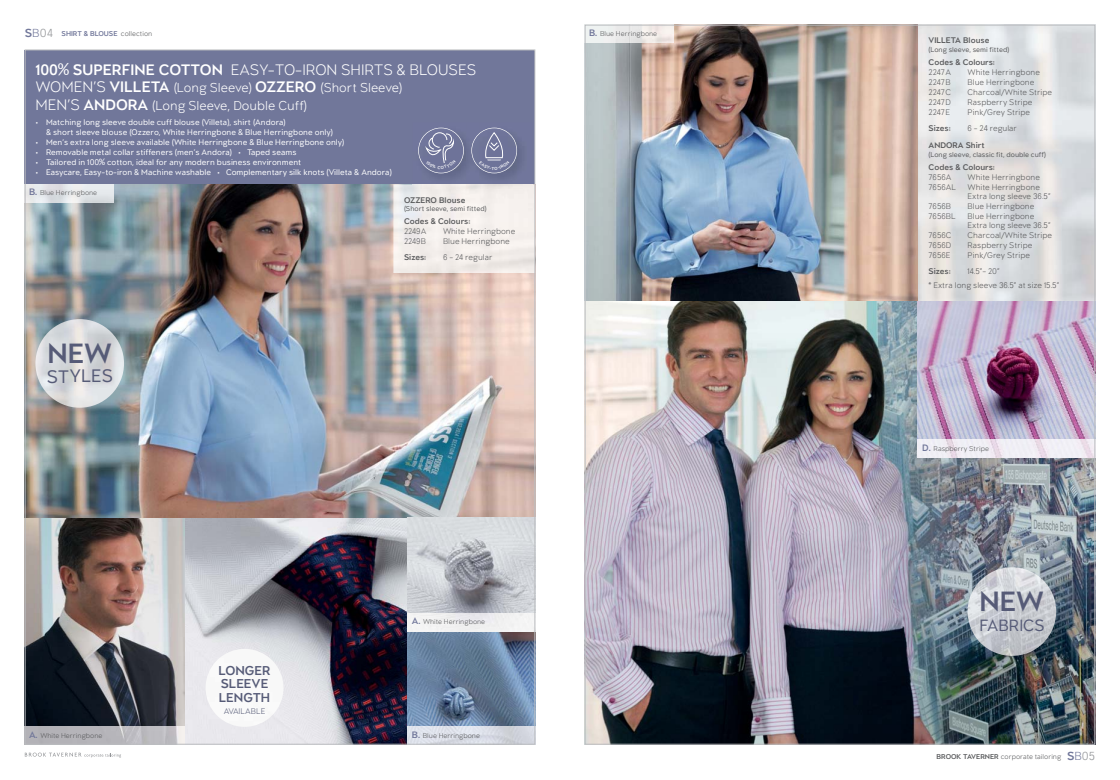
<style>
.page{position:relative;width:1120px;height:780px;background:#fff}
.page>*{position:absolute;margin:0;border:0;box-sizing:border-box;transform-origin:0 0}
.t1{font:500 29.88px "Littera Plain";color:#565b77}
.t2{font:19.38px "Littera Plain";color:#565b77}
.t3{font:17.5px "Littera Plain";color:#565b77}
.t4{font:300 16.25px "Littera Plain";color:#fff}
.t5{font:300 13.75px/17.5px "Littera Plain";color:#fff}
.t6{font:500 13.75px/13.8px "Littera Plain";color:#565b77}
.t7{font:300 8.75px/8.8px "Littera Plain";color:#58595b}
.t8{font:8.75px/10px "Littera Plain";color:#fff}
.t9{font:500 8.75px "Littera Plain";color:#58595b}
.t10{font:300 8.75px "Littera Plain";color:#565b77}
.t11{font:300 7.5px "Littera Plain";color:#58595b}
.t12{font:7.5px "Littera Plain";color:#58595b}
.t13{font:500 7.5px "Littera Plain";color:#71779a}
.s1{font-size:12.5px}
.s2{font-weight:300;font-size:12.5px}
.s3{font-weight:300;font-size:12.5px;color:#939598}
.s4{font-weight:300;color:#58595b}
.s5{font-weight:500}
.s6{font-family:"Lucida Grande";font-weight:400}
.s7{font-size:16.25px}
.s8{font-weight:500;font-size:16.25px}
.s9{font-family:"Lucida Grande"}
.s10{font-weight:500;font-size:10px;color:#71779a}
.s11{font-weight:500;font-size:12.5px;color:#71779a}
.s12{font-size:12.5px;color:#71779a}
.s13{font-size:12.5px;color:#939598}
</style>
<div class="page">
<svg style="left:25px;top:752px;width:96px;height:5px"></svg>
<img style="left:24px;top:24px;width:1071px;height:720px">
<svg style="left:426px;top:132px;width:30px;height:37px"></svg>
<svg style="left:479px;top:132px;width:30px;height:38px"></svg>
<p class="t13" style="left:25px;top:31px;width:129px"><span class="s1">S</span><span class="s2">B</span><span class="s3">04</span> SHIRT &amp; BLOUSE <span class="s4">collection</span></p>
<h3 class="t4" style="left:35px;top:64px;width:442px"><span class="s5">100</span><span class="s6">%</span> <span class="s5">SUPERFINE COTTON</span> EASY-TO-IRON SHIRTS &amp; BLOUSES</h3>
<h3 class="t5" style="left:35px;top:80px;width:368px"><span class="s7">WOMEN’S</span> <span class="s8">VILLETA</span> (Long Sleeve) <span class="s8">OZZERO</span> (Short Sleeve)<br><span class="s7">MEN’S</span> <span class="s8">ANDORA</span> (Long Sleeve, Double Cuff)</h3>
<p class="t8" style="left:46px;top:118px;width:288px;text-indent:-11px">• Matching long sleeve double cuff blouse (Villeta), shirt (Andora)<br>&amp; short sleeve blouse (Ozzero, White Herringbone &amp; Blue Herringbone only)</p>
<p class="t8" style="left:35px;top:138px;width:310px">• Men’s extra long sleeve available (White Herringbone &amp; Blue Herringbone only)</p>
<p class="t8" style="left:35px;top:148px;width:262px">• Removable metal collar stiffeners (men’s Andora) • Taped seams</p>
<p class="t8" style="left:35px;top:158px;width:267px">• Tailored in 100<span class="s9">%</span> cotton, ideal for any modern business environment</p>
<p class="t8" style="left:35px;top:168px;width:358px">• Easycare, Easy-to-iron &amp; Machine washable • Complementary silk knots (Villeta &amp; Andora)</p>
<p class="t11" style="left:29px;top:190px;width:70px"><span class="s10">B.</span> Blue Herringbone</p>
<h1 class="t1" style="left:47px;top:343px;width:66px">NEW</h1>
<h2 class="t2" style="left:47px;top:370px;width:68px">STYLES</h2>
<p class="t9" style="left:404px;top:197px;width:63px">OZZERO Blouse</p>
<p class="t12" style="left:404px;top:206px;width:84px">(Short sleeve, semi fitted)</p>
<p class="t9" style="left:404px;top:218px;width:68px">Codes &amp; Colours:</p>
<p class="t7" style="left:404px;top:228px;width:24px">2249A</p>
<p class="t7" style="left:443px;top:228px;width:74px">White Herringbone</p>
<p class="t7" style="left:404px;top:238px;width:23px">2249B</p>
<p class="t7" style="left:443px;top:238px;width:68px">Blue Herringbone</p>
<p class="t9" style="left:404px;top:255px;width:24px">Sizes:</p>
<p class="t7" style="left:443px;top:254px;width:51px">6 - 24 regular</p>
<p class="t11" style="left:589px;top:31px;width:70px"><span class="s10">B.</span> Blue Herringbone</p>
<p class="t11" style="left:29px;top:733px;width:75px"><span class="s10">A.</span> White Herringbone</p>
<h3 class="t6" style="left:218px;top:665px;width:54px">LONGER<br>SLEEVE<br>LENGTH</h3>
<p class="t10" style="left:224px;top:708px;width:43px">AVAILABLE</p>
<p class="t11" style="left:412px;top:619px;width:75px"><span class="s10">A.</span> White Herringbone</p>
<p class="t11" style="left:412px;top:733px;width:70px"><span class="s10">B.</span> Blue Herringbone</p>
<p class="t9" style="left:928px;top:37px;width:62px">VILLETA Blouse</p>
<p class="t12" style="left:928px;top:47px;width:82px">(Long sleeve, semi fitted)</p>
<p class="t9" style="left:928px;top:59px;width:68px">Codes &amp; Colours:</p>
<p class="t7" style="left:928px;top:68px;width:24px">2247A</p>
<p class="t7" style="left:967px;top:68px;width:74px">White Herringbone</p>
<p class="t7" style="left:928px;top:78px;width:23px">2247B</p>
<p class="t7" style="left:967px;top:78px;width:68px">Blue Herringbone</p>
<p class="t7" style="left:928px;top:88px;width:24px">2247C</p>
<p class="t7" style="left:967px;top:88px;width:86px">Charcoal/White Stripe</p>
<p class="t7" style="left:928px;top:98px;width:24px">2247D</p>
<p class="t7" style="left:967px;top:98px;width:66px">Raspberry Stripe</p>
<p class="t7" style="left:928px;top:108px;width:23px">2247E</p>
<p class="t7" style="left:967px;top:108px;width:64px">Pink/Grey Stripe</p>
<p class="t9" style="left:928px;top:125px;width:24px">Sizes:</p>
<p class="t7" style="left:967px;top:125px;width:51px">6 - 24 regular</p>
<p class="t9" style="left:928px;top:143px;width:58px">ANDORA Shirt</p>
<p class="t12" style="left:928px;top:152px;width:119px">(Long sleeve, classic fit, double cuff)</p>
<p class="t9" style="left:928px;top:164px;width:68px">Codes &amp; Colours:</p>
<p class="t7" style="left:928px;top:174px;width:24px">7656A</p>
<p class="t7" style="left:967px;top:174px;width:74px">White Herringbone</p>
<p class="t7" style="left:928px;top:184px;width:29px">7656AL</p>
<p class="t7" style="left:967px;top:184px;width:84px">White Herringbone<br>Extra long sleeve 36.5”</p>
<p class="t7" style="left:928px;top:202px;width:24px">7656B</p>
<p class="t7" style="left:967px;top:202px;width:68px">Blue Herringbone</p>
<p class="t7" style="left:928px;top:212px;width:29px">7656BL</p>
<p class="t7" style="left:967px;top:212px;width:84px">Blue Herringbone<br>Extra long sleeve 36.5”</p>
<p class="t7" style="left:928px;top:231px;width:24px">7656C</p>
<p class="t7" style="left:967px;top:231px;width:86px">Charcoal/White Stripe</p>
<p class="t7" style="left:928px;top:241px;width:24px">7656D</p>
<p class="t7" style="left:967px;top:241px;width:66px">Raspberry Stripe</p>
<p class="t7" style="left:928px;top:251px;width:23px">7656E</p>
<p class="t7" style="left:967px;top:251px;width:64px">Pink/Grey Stripe</p>
<p class="t9" style="left:928px;top:268px;width:24px">Sizes:</p>
<p class="t7" style="left:928px;top:265px;width:132px;line-height:13.8px;text-indent:39px">14.5”- 20”<br>* Extra long sleeve 36.5” at size 15.5”</p>
<p class="t11" style="left:922px;top:446px;width:68px"><span class="s10">D.</span> Raspberry Stripe</p>
<h1 class="t1" style="left:979px;top:592px;width:66px">NEW</h1>
<h3 class="t3" style="left:979px;top:619px;width:67px">FABRICS</h3>
<p class="t11" style="left:936px;top:754px;width:160px"><span class="s5">BROOK TAVERNER</span> corporate tailoring <span class="s11">S</span><span class="s12">B</span><span class="s13">05</span></p>
</div>
